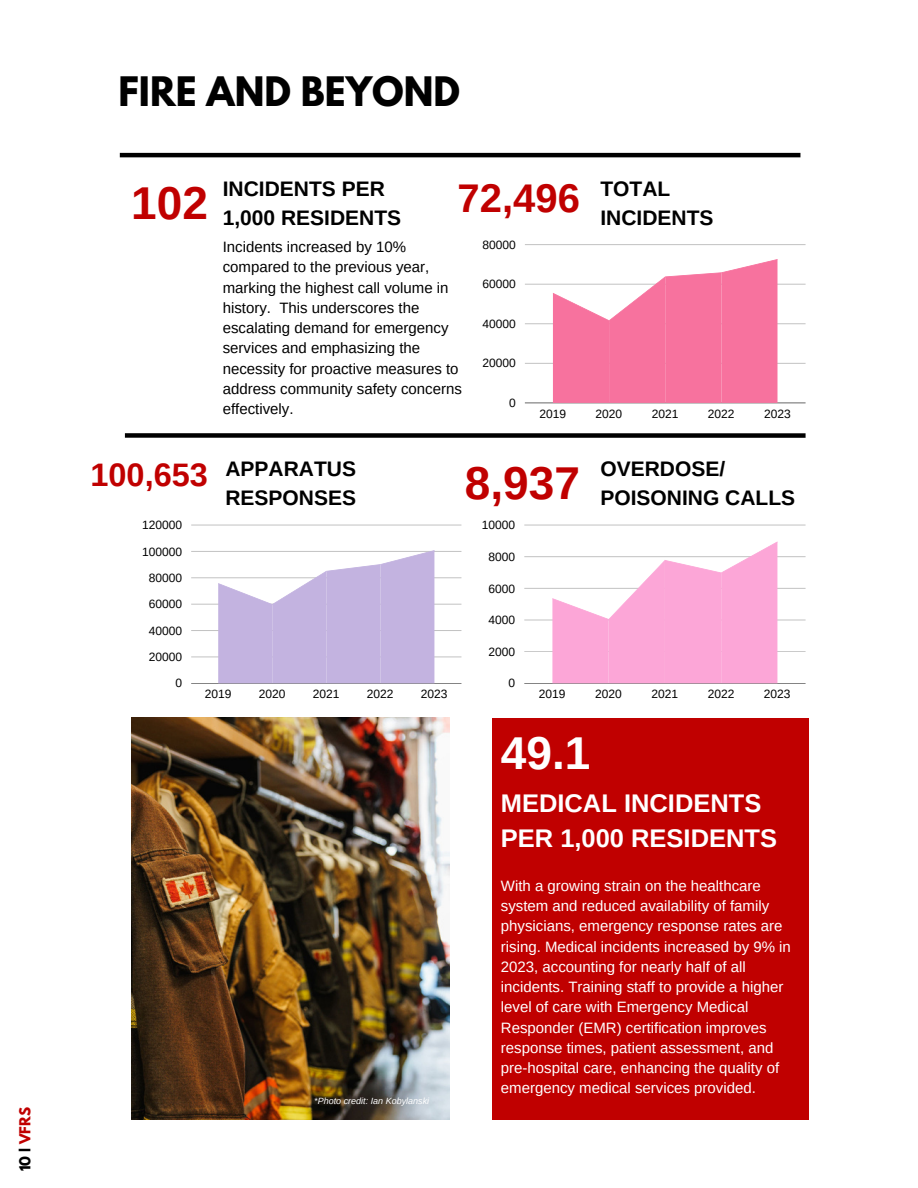
<style>
.page{position:relative;width:918px;height:1188px;background:#fff}
.page>*{position:absolute;margin:0;border:0;box-sizing:border-box;transform-origin:0 0}
.t1{font:700 46.05px "Arimo";color:#c00000}
.t2{font:700 46.05px "Arimo";color:#fff}
.t3{font:700 40.05px "Arimo";color:#c00000}
.t4{font:700 36px "League Spartan";color:#000}
.t5{font:700 32.55px "Arimo";color:#c00000}
.t6{font:700 25.5px/34.8px "Arimo";color:#fff}
.t7{font:700 21px/29.2px "Arimo";color:#000}
.t8{font:15px/20.2px "Arimo";color:#fff}
.t9{font:15px/20.2px "Arimo";color:#000}
.t10{font:700 13.5px "League Spartan";color:#c00000}
.t11{font:12px "Arimo";color:#000}
.t12{font:italic 9px "Arimo";color:#fff}
.s1{color:#000}
</style>
<div class="page">
<hr style="left:120px;top:153px;width:680px;height:4px;background:#000">
<div style="left:125px;top:433px;width:681px;height:5px;background:#000"></div>
<div style="left:492px;top:718px;width:316px;height:401px;background:#c00000"></div>
<hr style="left:525px;top:363px;width:281px;height:1px;background:#000">
<hr style="left:525px;top:324px;width:281px;height:1px;background:#000">
<hr style="left:525px;top:284px;width:281px;height:1px;background:#000">
<hr style="left:525px;top:244px;width:281px;height:1px;background:#000">
<hr style="left:525px;top:403px;width:281px;height:1px;background:#000">
<svg style="left:553px;top:259px;width:225px;height:144px"></svg>
<hr style="left:191px;top:657px;width:270px;height:1px;background:#000">
<hr style="left:191px;top:630px;width:270px;height:1px;background:#000">
<hr style="left:191px;top:604px;width:270px;height:1px;background:#000">
<hr style="left:191px;top:578px;width:270px;height:1px;background:#000">
<hr style="left:191px;top:551px;width:270px;height:1px;background:#000">
<hr style="left:191px;top:525px;width:270px;height:1px;background:#000">
<hr style="left:191px;top:683px;width:270px;height:1px;background:#000">
<svg style="left:218px;top:550px;width:216px;height:133px"></svg>
<hr style="left:524px;top:651px;width:282px;height:1px;background:#000">
<hr style="left:524px;top:620px;width:282px;height:1px;background:#000">
<hr style="left:524px;top:588px;width:282px;height:1px;background:#000">
<hr style="left:524px;top:556px;width:282px;height:1px;background:#000">
<hr style="left:524px;top:525px;width:282px;height:1px;background:#000">
<hr style="left:524px;top:683px;width:282px;height:1px;background:#000">
<svg style="left:552px;top:542px;width:225px;height:141px"></svg>
<img style="left:132px;top:718px;width:317px;height:401px">
<p class="t10" style="left:18px;top:1171px;width:65px;rotate:-90deg"><span class="s1">10 l</span> VFRS</p>
<h6 class="t4" style="left:119px;top:74px;width:343px">FIRE AND BEYOND</h6>
<h4 class="t1" style="left:131px;top:177px;width:78px">102</h4>
<h2 class="t7" style="left:223px;top:174px;width:180px">INCIDENTS PER<br>1,000 RESIDENTS</h2>
<p class="t9" style="left:223px;top:237px;width:241px">Incidents increased by 10% compared to the previous year, marking the highest call volume in history. This underscores the escalating demand for emergency services and emphasizing the necessity for proactive measures to address community safety concerns effectively.</p>
<h1 class="t7" style="left:600px;top:174px;width:115px">TOTAL<br>INCIDENTS</h1>
<h1 class="t3" style="left:458px;top:176px;width:124px">72,496</h1>
<p class="t11" style="left:483px;top:238px;width:35px">80000</p>
<p class="t11" style="left:483px;top:277px;width:35px">60000</p>
<p class="t11" style="left:483px;top:317px;width:35px">40000</p>
<p class="t11" style="left:483px;top:357px;width:35px">20000</p>
<p class="t11" style="left:509px;top:396px;width:8px">0</p>
<p class="t11" style="left:539px;top:407px;width:28px">2019</p>
<p class="t11" style="left:596px;top:407px;width:28px">2020</p>
<p class="t11" style="left:652px;top:407px;width:28px">2021</p>
<p class="t11" style="left:708px;top:407px;width:28px">2022</p>
<p class="t11" style="left:764px;top:407px;width:28px">2023</p>
<h6 class="t7" style="left:225px;top:454px;width:132px">APPARATUS<br>RESPONSES</h6>
<h6 class="t7" style="left:600px;top:454px;width:196px">OVERDOSE/<br>POISONING CALLS</h6>
<h6 class="t5" style="left:90px;top:456px;width:119px">100,653</h6>
<p class="t1" style="left:465px;top:457px;width:117px">8,937</p>
<p class="t11" style="left:142px;top:518px;width:42px">120000</p>
<p class="t11" style="left:142px;top:545px;width:42px">100000</p>
<p class="t11" style="left:149px;top:571px;width:35px">80000</p>
<p class="t11" style="left:149px;top:597px;width:35px">60000</p>
<p class="t11" style="left:149px;top:624px;width:35px">40000</p>
<p class="t11" style="left:149px;top:650px;width:35px">20000</p>
<p class="t11" style="left:175px;top:677px;width:8px">0</p>
<p class="t11" style="left:205px;top:687px;width:28px">2019</p>
<p class="t11" style="left:259px;top:687px;width:28px">2020</p>
<p class="t11" style="left:313px;top:687px;width:28px">2021</p>
<p class="t11" style="left:367px;top:687px;width:28px">2022</p>
<p class="t11" style="left:421px;top:687px;width:28px">2023</p>
<h5 class="t12" style="left:314px;top:1096px;width:116px">*Photo credit: Ian Kobylanski</h5>
<p class="t11" style="left:482px;top:518px;width:35px">10000</p>
<p class="t11" style="left:488px;top:550px;width:28px">8000</p>
<p class="t11" style="left:488px;top:582px;width:28px">6000</p>
<p class="t11" style="left:488px;top:613px;width:28px">4000</p>
<p class="t11" style="left:488px;top:645px;width:28px">2000</p>
<p class="t11" style="left:508px;top:677px;width:8px">0</p>
<p class="t11" style="left:539px;top:687px;width:28px">2019</p>
<p class="t11" style="left:595px;top:687px;width:28px">2020</p>
<p class="t11" style="left:651px;top:687px;width:28px">2021</p>
<p class="t11" style="left:708px;top:687px;width:28px">2022</p>
<p class="t11" style="left:764px;top:687px;width:28px">2023</p>
<h3 class="t2" style="left:501px;top:728px;width:91px">49.1</h3>
<h3 class="t6" style="left:501px;top:786px;width:278px">MEDICAL INCIDENTS<br>PER 1,000 RESIDENTS</h3>
<p class="t8" style="left:501px;top:876px;width:292px">With a growing strain on the healthcare system and reduced availability of family physicians, emergency response rates are rising. Medical incidents increased by 9% in 2023, accounting for nearly half of all incidents. Training staff to provide a higher level of care with Emergency Medical Responder (EMR) certification improves response times, patient assessment, and pre-hospital care, enhancing the quality of emergency medical services provided.</p>
</div>
